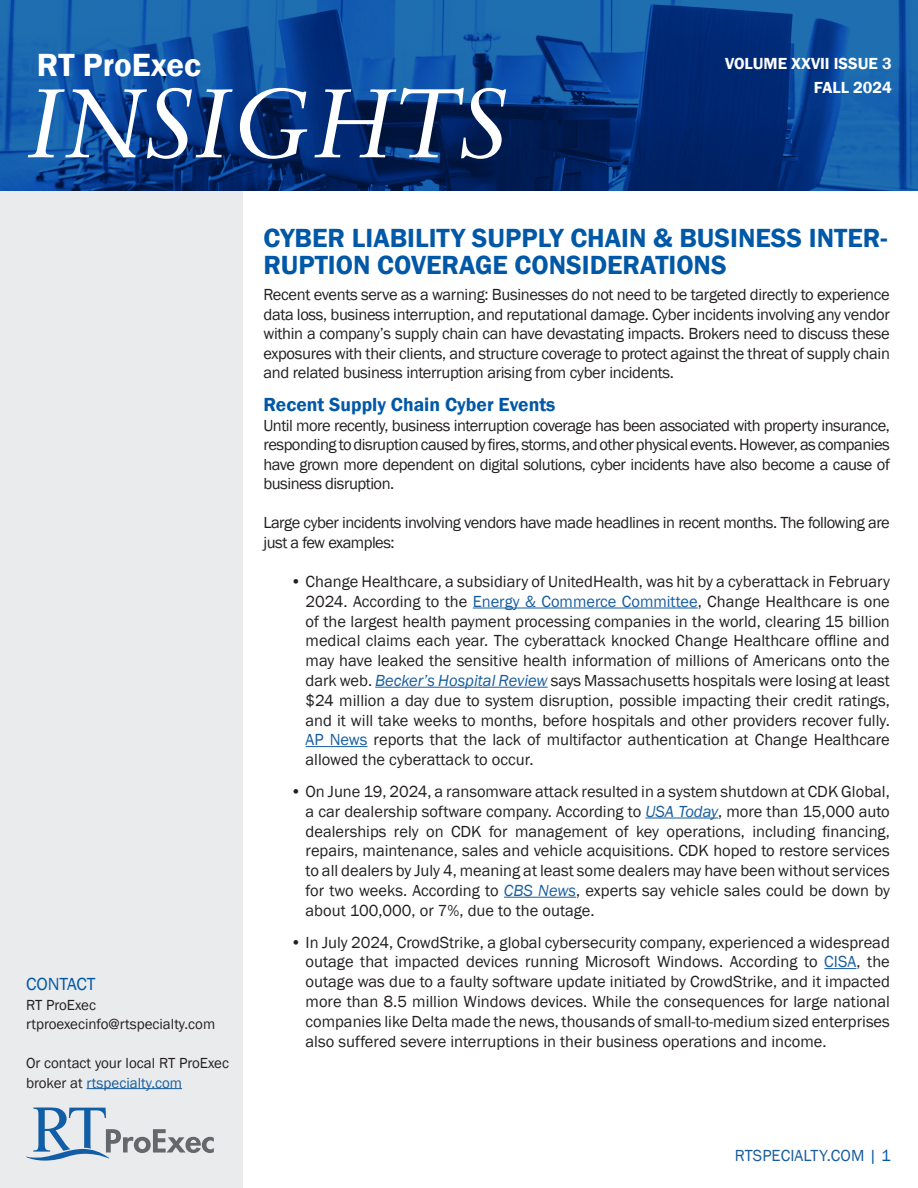
<style>
.page{position:relative;width:918px;height:1188px;background:#fff}
.page>*{position:absolute;margin:0;border:0;box-sizing:border-box;transform-origin:0 0}
.t1{font:italic 97.5px "Sabon LT Pro";color:#fff}
.t2{font:600 33px "Franklin Gothic";color:#fff}
.t3{font:600 27px/27px "Franklin Gothic";color:#0158a6}
.SB_Contact{font:600 19.5px "Franklin Gothic";color:#0158a6}
.t4{font:18px "Franklin Gothic";color:#0158a6}
.List_Paragraph{font:16.5px/19.8px "Franklin Gothic";color:#231f20;text-align:justify}
.SB_Contact-2{font:16.5px/19.5px "Franklin Gothic";letter-spacing:-.02em;color:#231f20;text-align:justify}
.TXT{font:16.5px/19.5px "Franklin Gothic";letter-spacing:-.03em;color:#231f20;text-align:justify}
.t5{font:600 16.5px "Franklin Gothic";color:#fff}
.t6{font:16.5px "Franklin Gothic";letter-spacing:.005em;color:#175d9e}
.t7{font:15px/19.5px "Franklin Gothic";color:#231f20}
.s1{color:#175d9e}
.s2{font-style:italic;color:#175d9e}
.s3{color:#0158a6}
</style>
<div class="page">
<div style="left:0;top:0;width:243px;height:1188px;background:#eaebec"></div>
<hr style="left:87px;top:1088px;width:95px;height:1px;background:#175d9e">
<svg style="left:26px;top:1108px;width:188px;height:53px"></svg>
<img style="left:0;top:0;width:918px;height:190px">
<hr style="left:473px;top:608px;width:225px;height:1px;background:#175d9e">
<hr style="left:375px;top:687px;width:173px;height:1px;background:#175d9e">
<hr style="left:306px;top:746px;width:62px;height:1px;background:#175d9e">
<hr style="left:645px;top:818px;width:73px;height:1px;background:#175d9e">
<hr style="left:504px;top:897px;width:72px;height:1px;background:#175d9e">
<hr style="left:824px;top:968px;width:32px;height:1px;background:#175d9e">
<p class="t2" style="left:37px;top:44px;width:166px">RT ProExec</p>
<p class="t5" style="left:725px;top:53px;width:168px">VOLUME XXVII ISSUE 3</p>
<p class="t5" style="left:814px;top:78px;width:79px">FALL 2024</p>
<p class="t1" style="left:26px;top:62px;width:484px">INSIGHTS</p>
<p class="t4" style="left:26px;top:973px;width:71px">CONTACT</p>
<p class="t7" style="left:26px;top:995px;width:191px">RT ProExec rtproexecinfo@rtspecialty.com</p>
<p class="t7" style="left:26px;top:1054px;width:205px">Or contact your local RT ProExec broker at <span class="s1">rtspecialty.com</span></p>
<p class="t3" style="left:263px;top:225px;width:626px">CYBER LIABILITY SUPPLY CHAIN &amp; BUSINESS INTER-<br>RUPTION COVERAGE CONSIDERATIONS</p>
<p class="SB_Contact-2" style="left:263px;top:285px;width:628px">Recent events serve as a warning: Businesses do not need to be targeted directly to experience data loss, business interruption, and reputational damage. Cyber incidents involving any vendor within a company’s supply chain can have devastating impacts. Brokers need to discuss these exposures with their clients, and structure coverage to protect against the threat of supply chain and related business interruption arising from cyber incidents.</p>
<p class="SB_Contact" style="left:263px;top:393px;width:294px">Recent Supply Chain Cyber Events</p>
<p class="TXT" style="left:263px;top:416px;width:628px">Until more recently, business interruption coverage has been associated with property insurance, responding to disruption caused by fires, storms, and other physical events. However, as companies have grown more dependent on digital solutions, cyber incidents have also become a cause of business disruption.</p>
<p class="TXT" style="left:263px;top:513px;width:628px">Large cyber incidents involving vendors have made headlines in recent months. The following are just a few examples:</p>
<p class="List_Paragraph" style="left:306px;top:572px;width:586px;text-indent:-15px">• Change Healthcare, a subsidiary of UnitedHealth, was hit by a cyberattack in February 2024. According to the <span class="s1">Energy &amp; Commerce Committee</span>, Change Healthcare is one of the largest health payment processing companies in the world, clearing 15 billion medical claims each year. The cyberattack knocked Change Healthcare offline and may have leaked the sensitive health information of millions of Americans onto the dark web. <span class="s2">Becker’s Hospital Review</span> says Massachusetts hospitals were losing at least $24 million a day due to system disruption, possible impacting their credit ratings, and it will take weeks to months, before hospitals and other providers recover fully.<br><span class="s1">AP News</span> reports that the lack of multifactor authentication at Change Healthcare allowed the cyberattack to occur.</p>
<p class="List_Paragraph" style="left:306px;top:782px;width:586px;text-indent:-15px">• On June 19, 2024, a ransomware attack resulted in a system shutdown at CDK Global, a car dealership software company. According to <span class="s2">USA Today</span>, more than 15,000 auto dealerships rely on CDK for management of key operations, including financing, repairs, maintenance, sales and vehicle acquisitions. CDK hoped to restore services to all dealers by July 4, meaning at least some dealers may have been without services for two weeks. According to <span class="s2">CBS News</span>, experts say vehicle sales could be down by about 100,000, or 7%, due to the outage.</p>
<p class="List_Paragraph" style="left:306px;top:933px;width:586px;text-indent:-15px">• In July 2024, CrowdStrike, a global cybersecurity company, experienced a widespread outage that impacted devices running Microsoft Windows. According to <span class="s1">CISA</span>, the outage was due to a faulty software update initiated by CrowdStrike, and it impacted more than 8.5 million Windows devices. While the consequences for large national companies like Delta made the news, thousands of small-to-medium sized enterprises also suffered severe interruptions in their business operations and income.</p>
<p class="t6" style="left:735px;top:1145px;width:158px">RTSPECIALTY.COM <span class="s3">| 1</span></p>
</div>
